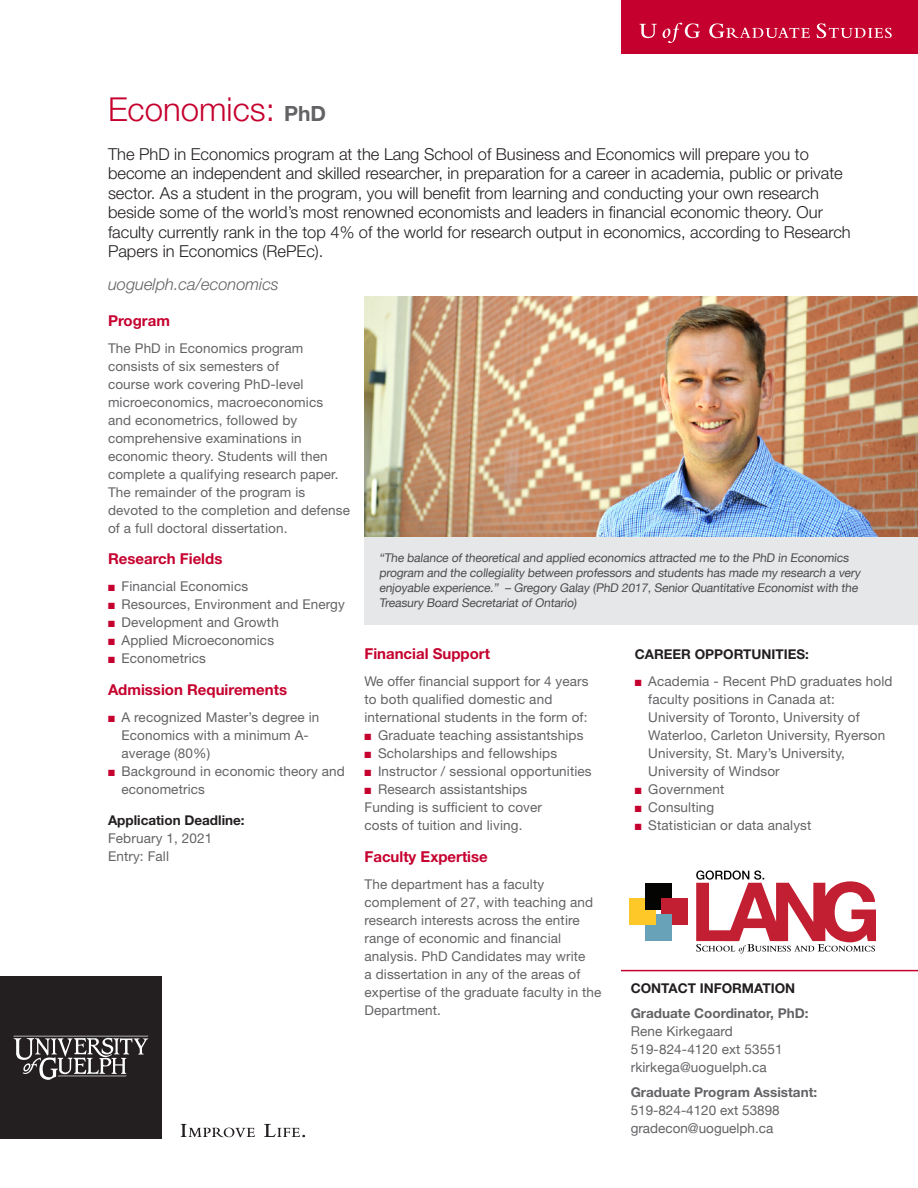
<style>
.page{position:relative;width:918px;height:1188px;background:#fff}
.page>*{position:absolute;margin:0;border:0;box-sizing:border-box;transform-origin:0 0}
.t1{font:300 33px "Helvetica Neue";color:#c5002e}
.Introduction__9pt_af{font:300 16.5px/19.5px "Helvetica Neue";color:#231f20}
.t2{font:italic 300 16.5px "Helvetica Neue";color:#636366}
.Red_Heading_2{font:700 15px "Helvetica Neue";color:#c5002e}
.Paragraph{font:13.5px/18px "Helvetica Neue";letter-spacing:.01em;color:#636366}
.Paragraph-2{font:13.5px "Helvetica Neue";letter-spacing:.01em;color:#636366}
.Black_Subhead_-_H2{font:700 13.5px "Helvetica Neue";color:#231f20}
.t3{font:700 13.5px "Helvetica Neue";color:#636366}
.t4{font:12px/15px "Helvetica Neue";color:#4b4c4d}
.s1{font-weight:700;font-size:21px;color:#636366}
.s2{color:#c5002e}
</style>
<div class="page">
<div style="left:0;top:976px;width:162px;height:162px;background:#231f20"></div>
<svg style="left:13px;top:1036px;width:135px;height:44px"></svg>
<svg style="left:181px;top:1124px;width:74px;height:13px"></svg>
<svg style="left:264px;top:1124px;width:41px;height:13px"></svg>
<div style="left:621px;top:0;width:297px;height:54px;background:#c5002e"></div>
<svg style="left:639px;top:23px;width:253px;height:20px"></svg>
<img style="left:364px;top:296px;width:554px;height:241px">
<hr style="left:621px;top:970px;width:297px;height:1px;background:#c5002e">
<div style="left:364px;top:537px;width:554px;height:88px;background:#e6e7e9"></div>
<svg style="left:696px;top:870px;width:180px;height:83px"></svg>
<div style="left:645px;top:883px;width:27px;height:27px;background:#040503"></div>
<div style="left:661px;top:898px;width:27px;height:27px;background:#c31f32"></div>
<div style="left:645px;top:914px;width:27px;height:27px;background:#67a2b8"></div>
<div style="left:629px;top:898px;width:26px;height:27px;background:#fec829"></div>
<div style="left:645px;top:883px;width:13px;height:27px;background:#040503"></div>
<p class="t1" style="left:108px;top:89px;width:220px">Economics: <span class="s1">PhD</span></p>
<p class="Introduction__9pt_af" style="left:108px;top:144px;width:744px">The PhD in Economics program at the Lang School of Business and Economics will prepare you to become an independent and skilled researcher, in preparation for a career in academia, public or private sector. As a student in the program, you will benefit from learning and conducting your own research beside some of the world’s most renowned economists and leaders in financial economic theory. Our faculty currently rank in the top 4% of the world for research output in economics, according to Research Papers in Economics (RePEc).</p>
<p class="t2" style="left:108px;top:275px;width:172px">uoguelph.ca/economics</p>
<p class="Red_Heading_2" style="left:108px;top:311px;width:63px">Program</p>
<p class="Paragraph" style="left:108px;top:339px;width:243px">The PhD in Economics program consists of six semesters of<br>course work covering PhD-level microeconomics, macroeconomics<br>and econometrics, followed by comprehensive examinations in economic theory. Students will then complete a qualifying research paper.<br>The remainder of the program is devoted to the completion and defense of a full doctoral dissertation.</p>
<p class="Red_Heading_2" style="left:108px;top:550px;width:116px">Research Fields</p>
<p class="Paragraph" style="left:108px;top:577px;width:142px"><span class="s2">■</span> Financial Economics</p>
<p class="Paragraph" style="left:108px;top:595px;width:238px"><span class="s2">■</span> Resources, Environment and Energy</p>
<p class="Paragraph" style="left:108px;top:613px;width:172px"><span class="s2">■</span> Development and Growth</p>
<p class="Paragraph" style="left:108px;top:631px;width:168px"><span class="s2">■</span> Applied Microeconomics</p>
<p class="Paragraph" style="left:108px;top:649px;width:99px"><span class="s2">■</span> Econometrics</p>
<p class="Red_Heading_2" style="left:108px;top:680px;width:181px">Admission Requirements</p>
<p class="Paragraph" style="left:122px;top:708px;width:199px;text-indent:-14px"><span class="s2">■</span> A recognized Master’s degree in<br>Economics with a minimum A&shy;average (80%)</p>
<p class="Paragraph" style="left:122px;top:762px;width:225px;text-indent:-14px"><span class="s2">■</span> Background in economic theory and econometrics</p>
<h2 class="Black_Subhead_-_H2" style="left:108px;top:812px;width:138px">Application Deadline:</h2>
<p class="Paragraph" style="left:108px;top:829px;width:106px">February 1, 2021</p>
<p class="Paragraph" style="left:108px;top:847px;width:63px">Entry: Fall</p>
<p class="t4" style="left:379px;top:551px;width:485px">“The balance of theoretical and applied economics attracted me to the PhD in Economics program and the collegiality between professors and students has made my research a very enjoyable experience.” – Gregory Galay (PhD 2017, Senior Quantitative Economist with the Treasury Board Secretariat of Ontario)</p>
<p class="Red_Heading_2" style="left:364px;top:645px;width:127px">Financial Support</p>
<p class="Paragraph" style="left:364px;top:672px;width:225px">We offer financial support for 4 years to both qualified domestic and international students in the form of:</p>
<p class="Paragraph" style="left:364px;top:726px;width:220px"><span class="s2">■</span> Graduate teaching assistantships</p>
<p class="Paragraph" style="left:364px;top:744px;width:194px"><span class="s2">■</span> Scholarships and fellowships</p>
<p class="Paragraph" style="left:364px;top:762px;width:229px"><span class="s2">■</span> Instructor / sessional opportunities</p>
<p class="Paragraph" style="left:364px;top:780px;width:164px"><span class="s2">■</span> Research assistantships</p>
<p class="Paragraph" style="left:364px;top:798px;width:179px">Funding is sufficient to cover</p>
<p class="Paragraph" style="left:364px;top:816px;width:159px">costs of tuition and living.</p>
<p class="Red_Heading_2" style="left:364px;top:847px;width:125px">Faculty Expertise</p>
<p class="Paragraph" style="left:364px;top:875px;width:239px">The department has a faculty complement of 27, with teaching and research interests across the entire range of economic and financial analysis. PhD Candidates may write<br>a dissertation in any of the areas of expertise of the graduate faculty in the<br>Department.</p>
<h2 class="Black_Subhead_-_H2" style="left:635px;top:646px;width:176px">CAREER OPPORTUNITIES:</h2>
<p class="Paragraph" style="left:648px;top:672px;width:246px;text-indent:-14px"><span class="s2">■</span> Academia - Recent PhD graduates hold faculty positions in Canada at:<br>University of Toronto, University of Waterloo, Carleton University, Ryerson University, St. Mary’s University, University of Windsor</p>
<p class="Paragraph" style="left:635px;top:780px;width:91px"><span class="s2">■</span> Government</p>
<p class="Paragraph" style="left:635px;top:798px;width:81px"><span class="s2">■</span> Consulting</p>
<p class="Paragraph" style="left:635px;top:816px;width:178px"><span class="s2">■</span> Statistician or data analyst</p>
<h2 class="Black_Subhead_-_H2" style="left:631px;top:980px;width:166px">CONTACT INFORMATION</h2>
<p class="t3" style="left:631px;top:1005px;width:179px">Graduate Coordinator, PhD:</p>
<p class="Paragraph-2" style="left:631px;top:1021px;width:104px">Rene Kirkegaard</p>
<p class="Paragraph-2" style="left:631px;top:1039px;width:153px">519-824-4120 ext 53551</p>
<p class="Paragraph-2" style="left:631px;top:1057px;width:138px">rkirkega@uoguelph.ca</p>
<p class="t3" style="left:631px;top:1084px;width:188px">Graduate Program Assistant:</p>
<p class="Paragraph-2" style="left:631px;top:1100px;width:151px">519-824-4120 ext 53898</p>
<p class="Paragraph-2" style="left:631px;top:1118px;width:144px">gradecon@uoguelph.ca</p>
</div>
